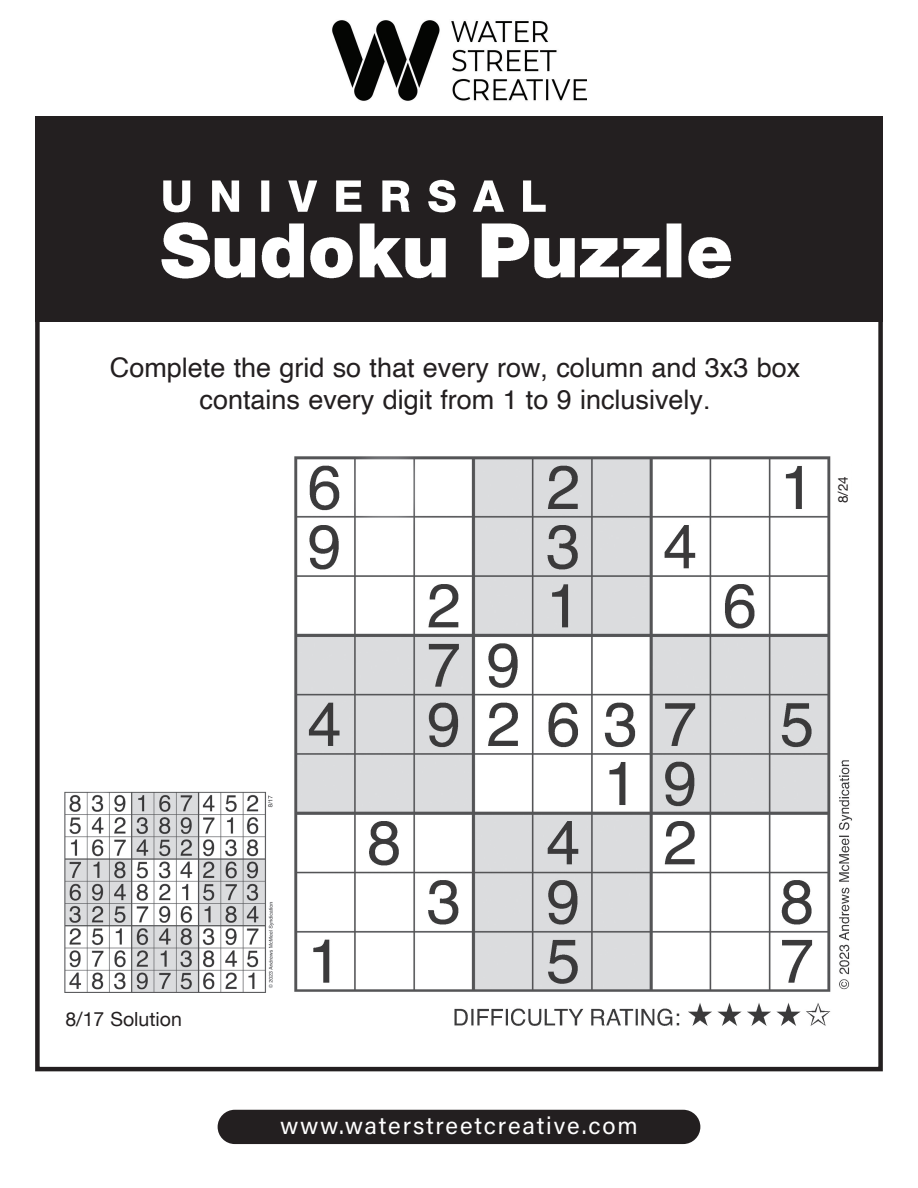
<style>
.page{position:relative;width:918px;height:1188px;background:#fff}
.page>*{position:absolute;margin:0;border:0;box-sizing:border-box;transform-origin:0 0}
.t1{font:27px/32.4px "Helvetica";color:#231f20;text-align:center}
.t2{font:24px "Acumin Variable Concept";letter-spacing:.075em;color:#fff}
.t3{font:19.5px "Helvetica Neue";color:#231f20}
.t4{font:13.5px "Helvetica Neue";color:#231f20}
</style>
<div class="page">
<div style="left:35px;top:117px;width:848px;height:205px;background:#231f20"></div>
<div style="left:35px;top:117px;width:848px;height:954px;border:4px solid #231f20"></div>
<img style="left:64px;top:791px;width:210px;height:202px">
<img style="left:294px;top:456px;width:559px;height:570px">
<img style="left:161px;top:179px;width:571px;height:100px">
<div style="left:835px;top:441px;width:16px;height:62px;background:#fff"></div>
<img style="left:332px;top:20px;width:254px;height:81px">
<div style="left:218px;top:1110px;width:482px;height:34px;background:#231f20;border-radius:17px"></div>
<p class="t1" style="left:110px;top:352px;width:692px">Complete the grid so that every row, column and 3x3 box contains every digit from 1 to 9 inclusively.</p>
<p class="t4" style="left:833px;top:503px;width:29px;rotate:-90deg">8/24</p>
<p class="t3" style="left:65px;top:1005px;width:118px">8/17 Solution</p>
<p class="t2" style="left:280px;top:1109px;width:359px">www.waterstreetcreative.com</p>
</div>
